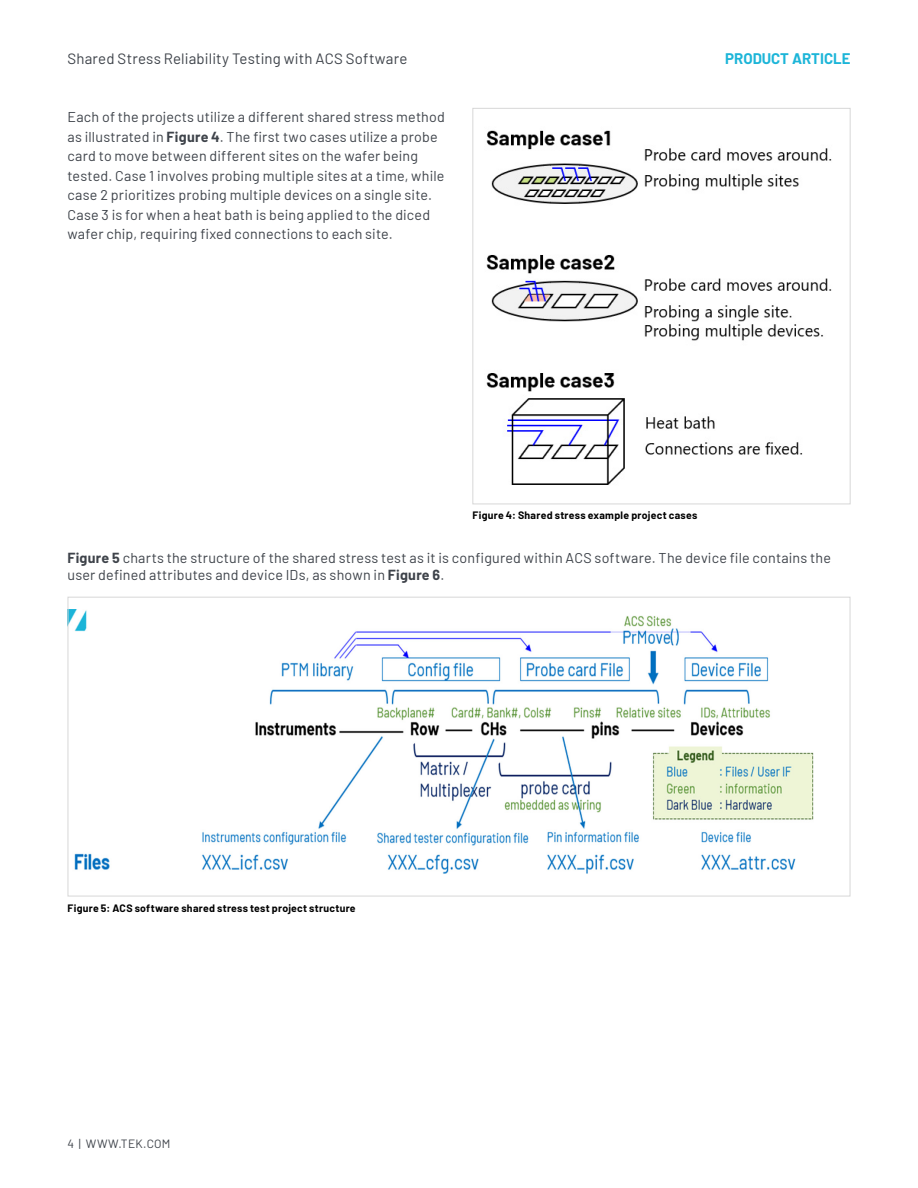
<style>
.page{position:relative;width:918px;height:1188px;background:#fff}
.page>*{position:absolute;margin:0;border:0;box-sizing:border-box;transform-origin:0 0}
.t1{font:15px "Barlow";letter-spacing:.01em;color:#3e434a}
.t2{font:700 15px "Barlow";color:#1cb5d8}
.t3{font:14.25px/19.5px "Barlow";letter-spacing:.015em;color:#3e434a}
.t4{font:12px "Barlow";letter-spacing:.025em;color:#3e434a}
.t5{font:700 10.5px "Barlow";letter-spacing:.025em;color:#000}
.s1{font-weight:700}
</style>
<div class="page">
<img style="left:486px;top:130px;width:346px;height:355px">
<div style="left:473px;top:108px;width:378px;height:396px;border:1px solid #d7d7d7"></div>
<img style="left:70px;top:610px;width:744px;height:264px">
<p class="t1" style="left:68px;top:47px;width:341px">Shared Stress Reliability Testing with ACS Software</p>
<p class="t2" style="left:725px;top:47px;width:127px">PRODUCT ARTICLE</p>
<p class="t3" style="left:68px;top:106px;width:379px">Each of the projects utilize a different shared stress method as illustrated in <span class="s1">Figure 4</span>. The first two cases utilize a probe card to move between different sites on the wafer being tested. Case 1 involves probing multiple sites at a time, while case 2 prioritizes probing multiple devices on a single site.<br>Case 3 is for when a heat bath is being applied to the diced wafer chip, requiring fixed connections to each site.</p>
<p class="t5" style="left:472px;top:508px;width:226px">Figure 4: Shared stress example project cases</p>
<p class="t3" style="left:68px;top:548px;width:765px;line-height:17.1px"><span class="s1">Figure 5</span> charts the structure of the shared stress test as it is configured within ACS software. The device file contains the user defined attributes and device IDs, as shown in <span class="s1">Figure 6</span>.</p>
<p class="t5" style="left:68px;top:900px;width:290px">Figure 5: ACS software shared stress test project structure</p>
<p class="t4" style="left:68px;top:1134px;width:104px">4 | WWW.TEK.COM</p>
</div>
